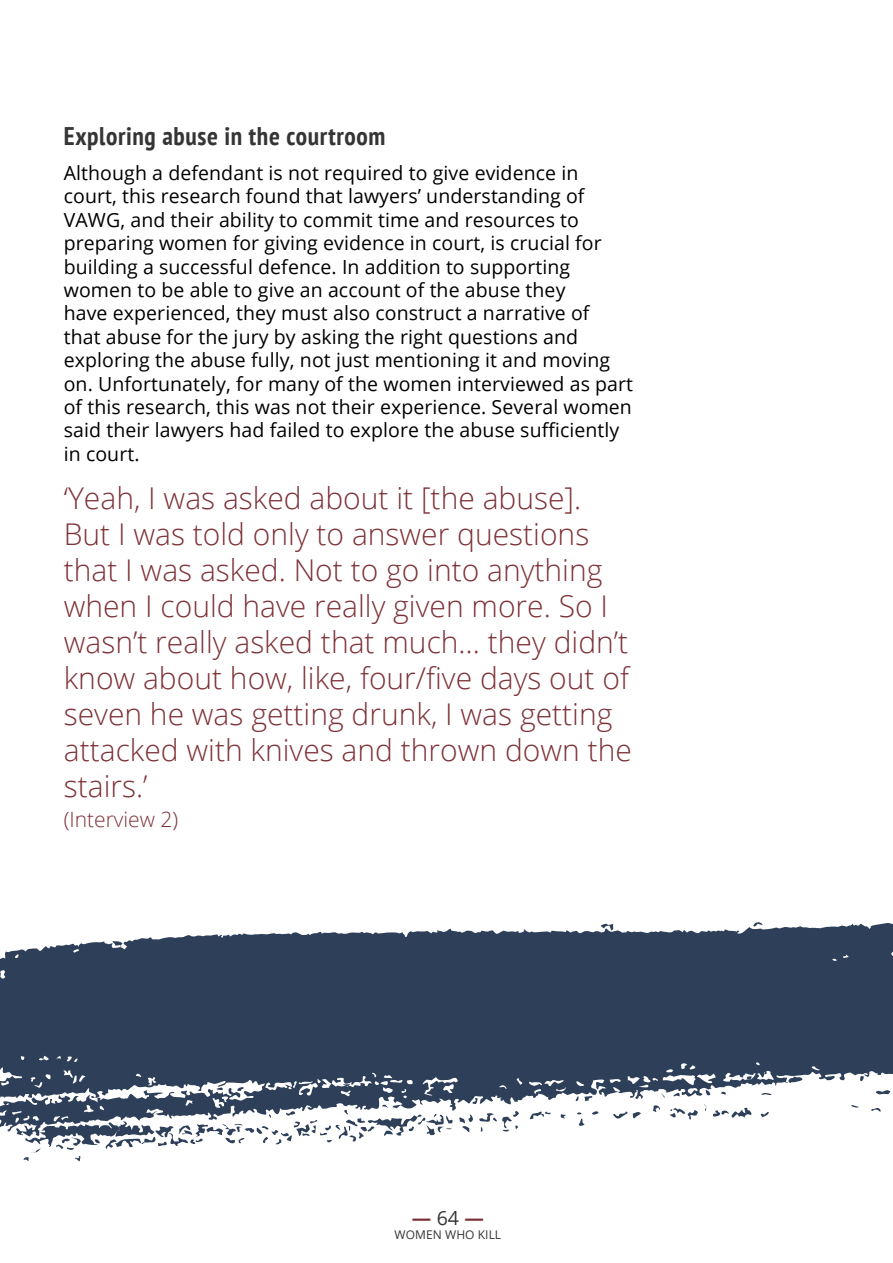
<style>
.page{position:relative;width:893px;height:1263px;background:#fff}
.page>*{position:absolute;margin:0;border:0;box-sizing:border-box;transform-origin:0 0}
.t1{font:300 30px/36px "Open Sans";color:#7e3238}
.t2{font:700 condensed 25.5px "PT Sans";letter-spacing:.025em;color:#353535}
.t3{font:300 21px "Open Sans";color:#7e3238}
.t4{font:19.5px/23.4px "Open Sans";letter-spacing:.005em;color:#000}
.t5{font:700 19.5px "Open Sans";color:#7e3238}
.t6{font:12px "Open Sans";letter-spacing:.005em;color:#353535}
.s1{font-weight:400;color:#353535}
</style>
<div class="page">
<svg style="left:0;top:923px;width:893px;height:213px;fill:#2e3f59"></svg>
<svg style="left:788px;top:1076px;width:15px;height:7px"></svg>
<svg style="left:112px;top:941px;width:10px;height:6px"></svg>
<svg style="left:601px;top:924px;width:13px;height:6px"></svg>
<svg style="left:875px;top:1089px;width:18px;height:6px"></svg>
<svg style="left:653px;top:1105px;width:8px;height:7px"></svg>
<svg style="left:613px;top:1111px;width:28px;height:8px"></svg>
<svg style="left:761px;top:1093px;width:12px;height:2px"></svg>
<svg style="left:500px;top:1097px;width:5px;height:5px"></svg>
<svg style="left:761px;top:1112px;width:8px;height:5px"></svg>
<svg style="left:871px;top:1108px;width:10px;height:4px"></svg>
<svg style="left:753px;top:922px;width:9px;height:4px"></svg>
<svg style="left:473px;top:1098px;width:5px;height:6px"></svg>
<svg style="left:705px;top:1090px;width:6px;height:6px"></svg>
<svg style="left:530px;top:1111px;width:21px;height:8px"></svg>
<svg style="left:560px;top:1114px;width:6px;height:4px"></svg>
<svg style="left:713px;top:1107px;width:39px;height:11px"></svg>
<svg style="left:673px;top:1093px;width:8px;height:4px"></svg>
<svg style="left:660px;top:1092px;width:6px;height:6px"></svg>
<svg style="left:592px;top:1111px;width:6px;height:3px"></svg>
<svg style="left:670px;top:1108px;width:28px;height:11px"></svg>
<svg style="left:851px;top:1104px;width:8px;height:4px"></svg>
<svg style="left:575px;top:1096px;width:17px;height:5px"></svg>
<svg style="left:721px;top:1091px;width:5px;height:5px"></svg>
<svg style="left:860px;top:1075px;width:4px;height:6px"></svg>
<svg style="left:704px;top:1104px;width:3px;height:7px"></svg>
<svg style="left:459px;top:1111px;width:60px;height:22px"></svg>
<svg style="left:23px;top:1105px;width:430px;height:56px"></svg>
<svg style="left:576px;top:1112px;width:9px;height:14px"></svg>
<svg style="left:747px;top:1076px;width:5px;height:4px"></svg>
<svg style="left:237px;top:1087px;width:7px;height:4px"></svg>
<svg style="left:216px;top:1087px;width:7px;height:3px"></svg>
<h2 class="t2" style="left:64px;top:119px;width:323px">Exploring abuse in the courtroom</h2>
<p class="t4" style="left:64px;top:161px;width:571px">Although a defendant is not required to give evidence in court, this research found that lawyers’ understanding of VAWG, and their ability to commit time and resources to preparing women for giving evidence in court, is crucial for building a successful defence. In addition to supporting women to be able to give an account of the abuse they<br>have experienced, they must also construct a narrative of<br>that abuse for the jury by asking the right questions and exploring the abuse fully, not just mentioning it and moving on. Unfortunately, for many of the women interviewed as part of this research, this was not their experience. Several women said their lawyers had failed to explore the abuse sufficiently in court.</p>
<p class="t1" style="left:64px;top:479px;width:570px">‘Yeah, I was asked about it [the abuse].<br>But I was told only to answer questions that I was asked. Not to go into anything when I could have really given more. So I wasn’t really asked that much… they didn’t know about how, like, four/five days out of seven he was getting drunk, I was getting attacked with knives and thrown down the stairs.’</p>
<p class="t3" style="left:64px;top:805px;width:116px">(Interview 2)</p>
<p class="t5" style="left:412px;top:1204px;width:73px">—<span class="s1">64</span>—</p>
<p class="t6" style="left:395px;top:1226px;width:108px">WOMEN WHO KILL</p>
</div>
